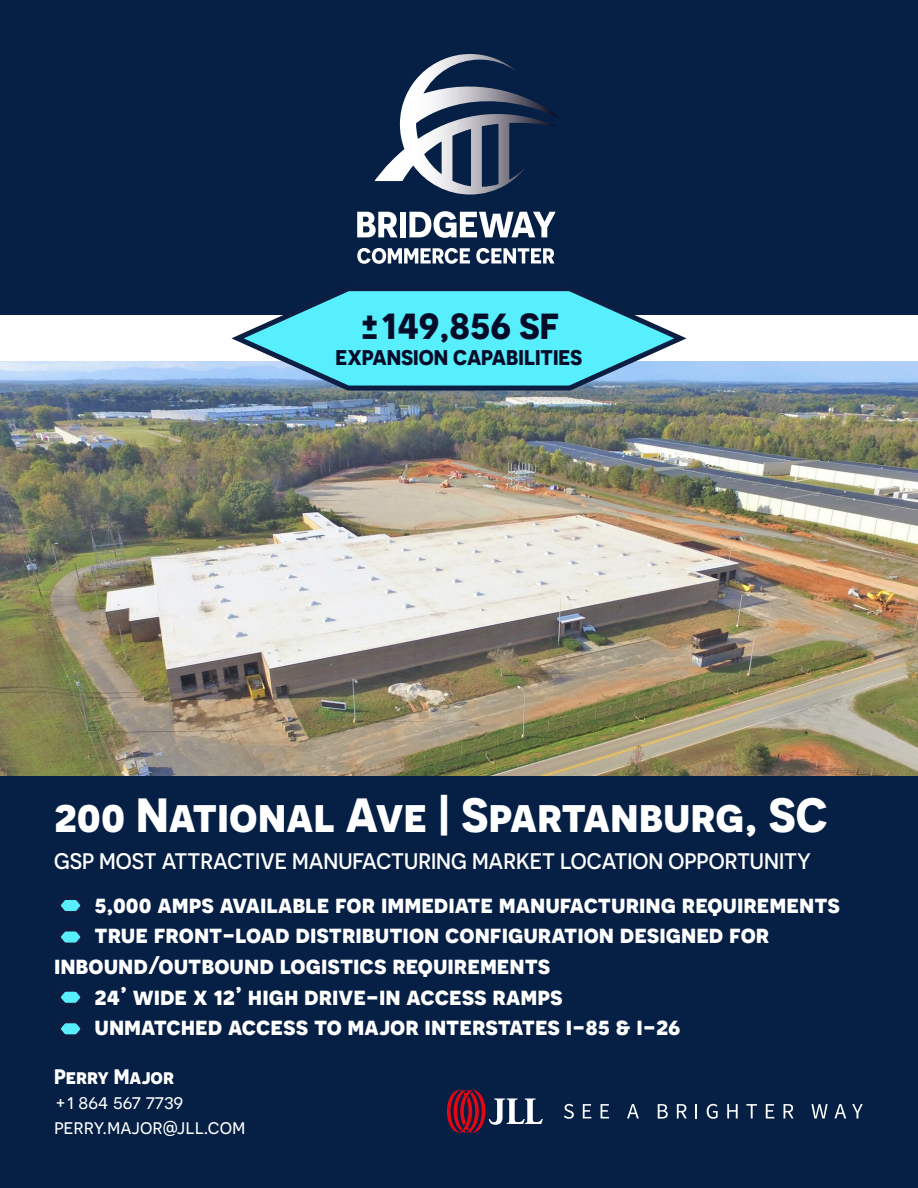
<style>
.page{position:relative;width:918px;height:1188px;background:#fff}
.page>*{position:absolute;margin:0;border:0;box-sizing:border-box;transform-origin:0 0}
.t1{font:700 48px "Novecentosans";color:#fff}
.t2{font:700 36.3px "Novecentosans";color:#050c28}
.t3{font:700 25.5px "Novecentosans";color:#fff}
.t4{font:500 22.5px "Novecentosans";color:#fff}
.t5{font:700 21.3px "Novecentosans";color:#050c28}
.t6{font:21px "Novecentosans";color:#fff}
.t7{font:700 21px "Novecentosans";color:#fff}
</style>
<div class="page">
<div style="left:0;top:0;width:918px;height:441px;background:#051f45"></div>
<div style="left:0;top:763px;width:918px;height:425px;background:#051f45"></div>
<svg style="left:374px;top:54px;width:186px;height:141px"></svg>
<svg style="left:357px;top:212px;width:41px;height:25px"></svg>
<div style="left:400px;top:212px;width:6px;height:25px;background:#fff"></div>
<svg style="left:409px;top:211px;width:147px;height:27px"></svg>
<svg style="left:357px;top:248px;width:113px;height:16px"></svg>
<svg style="left:476px;top:248px;width:79px;height:16px"></svg>
<img style="left:0;top:361px;width:918px;height:414px">
<div style="left:0;top:315px;width:918px;height:46px;background:#fff"></div>
<svg style="left:225px;top:291px;width:468px;height:102px"></svg>
<svg style="left:564px;top:1104px;width:10px;height:15px"></svg>
<svg style="left:583px;top:1104px;width:8px;height:14px"></svg>
<svg style="left:601px;top:1104px;width:8px;height:14px"></svg>
<svg style="left:627px;top:1104px;width:12px;height:14px"></svg>
<svg style="left:658px;top:1104px;width:10px;height:15px"></svg>
<svg style="left:677px;top:1104px;width:10px;height:14px"></svg>
<svg style="left:696px;top:1104px;width:1px;height:14px"></svg>
<svg style="left:707px;top:1104px;width:11px;height:15px"></svg>
<svg style="left:727px;top:1104px;width:11px;height:14px"></svg>
<svg style="left:746px;top:1104px;width:11px;height:14px"></svg>
<svg style="left:766px;top:1104px;width:8px;height:14px"></svg>
<svg style="left:784px;top:1104px;width:10px;height:14px"></svg>
<svg style="left:811px;top:1104px;width:17px;height:14px"></svg>
<svg style="left:834px;top:1104px;width:12px;height:14px"></svg>
<svg style="left:852px;top:1104px;width:11px;height:14px"></svg>
<svg style="left:447px;top:1090px;width:96px;height:43px"></svg>
<svg style="left:61px;top:900px;width:20px;height:43px"></svg>
<svg style="left:61px;top:991px;width:20px;height:44px"></svg>
<p class="t2" style="left:359px;top:304px;width:202px">±149,856 SF</p>
<p class="t5" style="left:336px;top:344px;width:248px">EXPANSION CAPABILITIES</p>
<p class="t1" style="left:54px;top:785px;width:775px">200 National Ave | Spartanburg, SC</p>
<p class="t4" style="left:54px;top:848px;width:759px">GSP MOST ATTRACTIVE MANUFACTURING MARKET LOCATION OPPORTUNITY</p>
<p class="t3" style="left:95px;top:888px;width:747px">5,000 amps available for immediate manufacturing requirements</p>
<p class="t3" style="left:95px;top:919px;width:676px">true front-load distribution configuration designed for</p>
<p class="t3" style="left:54px;top:949px;width:498px">inbound/outbound logistics requirements</p>
<p class="t3" style="left:95px;top:980px;width:470px">24’ wide x 12’ high drive-in access ramps</p>
<p class="t3" style="left:95px;top:1011px;width:588px">unmatched access to major interstates i-85 &amp; i-26</p>
<p class="t7" style="left:54px;top:1063px;width:122px">Perry Major</p>
<p class="t6" style="left:54px;top:1089px;width:131px">+1 864 567 7739</p>
<p class="t6" style="left:54px;top:1115px;width:193px">perry.major@jll.com</p>
</div>
